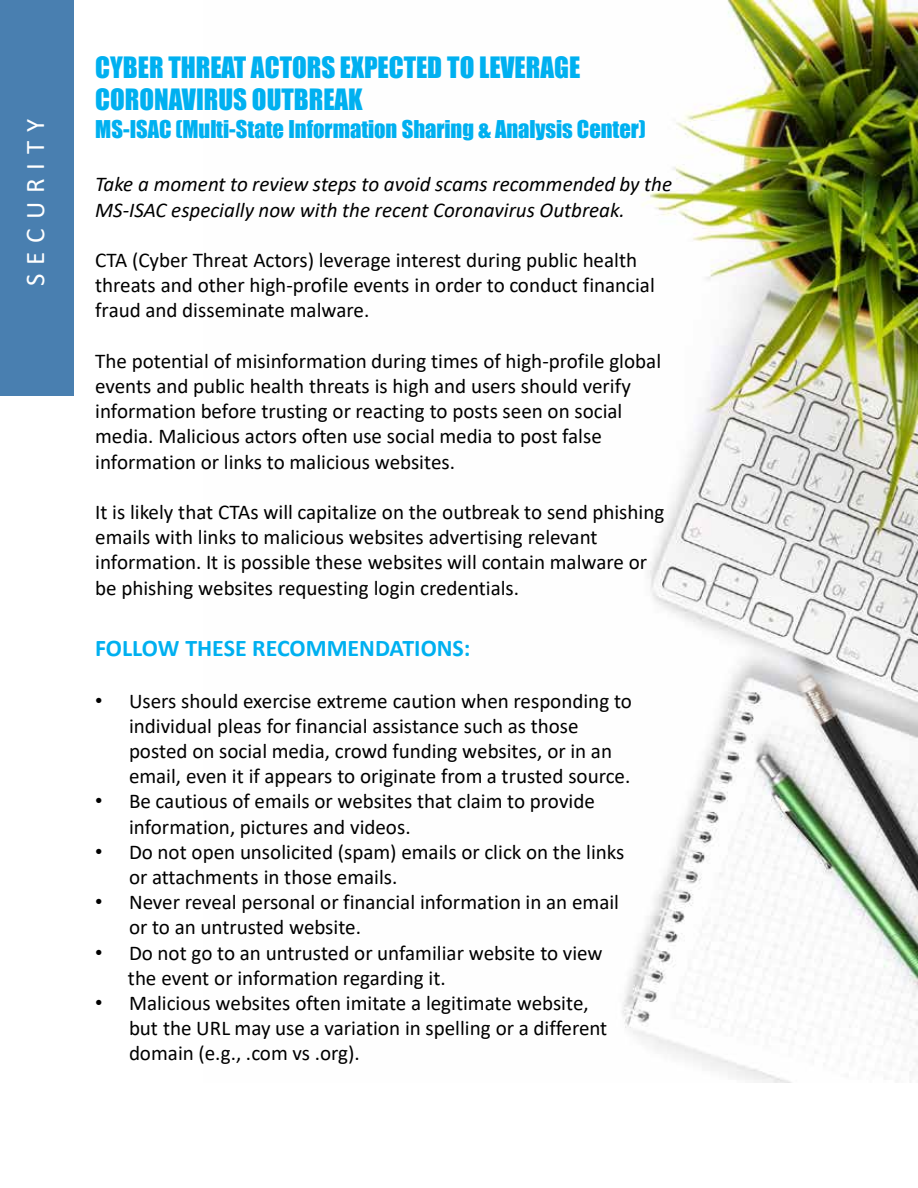
<style>
.page{position:relative;width:918px;height:1188px;background:#fff}
.page>*{position:absolute;margin:0;border:0;box-sizing:border-box;transform-origin:0 0}
.t1{font:27px/32.4px "Impact";color:#00b0f0}
.t2{font:27px "Calibri";letter-spacing:.33em;color:#fff}
.t3{font:700 24px "Calibri";color:#00b0f0}
.t4{font:22.5px "Impact";color:#00b0f0}
.t5{font:21.15px "Calibri";letter-spacing:-.005em;color:#000}
.t6{font:21px/25.2px "Calibri";color:#000}
.t7{font:italic 21px/25.2px "Calibri";color:#000}
.s1{font-family:"Arial"}
</style>
<div class="page">
<img style="left:622px;top:1px;width:296px;height:1082px">
<div style="left:0;top:0;width:74px;height:395px;background:#497fb0"></div>
<p class="t2" style="left:16px;top:286px;width:169px;rotate:-90deg">SECURITY</p>
<p class="t1" style="left:95px;top:50px;width:487px">CYBER THREAT ACTORS EXPECTED TO LEVERAGE<br>CORONAVIRUS OUTBREAK</p>
<p class="t4" style="left:95px;top:112px;width:552px">MS-ISAC (Multi-State Information Sharing &amp; Analysis Center)</p>
<p class="t7" style="left:95px;top:171px;width:578px">Take a moment to review steps to avoid scams recommended by the<br>MS-ISAC especially now with the recent Coronavirus Outbreak.</p>
<p class="t6" style="left:95px;top:247px;width:561px">CTA (Cyber Threat Actors) leverage interest during public health threats and other high-profile events in order to conduct financial fraud and disseminate malware.</p>
<p class="t6" style="left:95px;top:348px;width:567px">The potential of misinformation during times of high-profile global events and public health threats is high and users should verify information before trusting or reacting to posts seen on social media. Malicious actors often use social media to post false information or links to malicious websites.</p>
<p class="t6" style="left:95px;top:499px;width:571px">It is likely that CTAs will capitalize on the outbreak to send phishing emails with links to malicious websites advertising relevant information. It is possible these websites will contain malware or be phishing websites requesting login credentials.</p>
<p class="t3" style="left:95px;top:631px;width:377px">FOLLOW THESE RECOMMENDATIONS:</p>
<p class="t6" style="left:129px;top:687px;width:504px;text-indent:-34px"><span class="s1">•</span> Users should exercise extreme caution when responding to individual pleas for financial assistance such as those posted on social media, crowd funding websites, or in an email, even it if appears to originate from a trusted source.</p>
<p class="t6" style="left:129px;top:788px;width:467px;text-indent:-34px"><span class="s1">•</span> Be cautious of emails or websites that claim to provide information, pictures and videos.</p>
<p class="t6" style="left:129px;top:839px;width:497px;text-indent:-34px"><span class="s1">•</span> Do not open unsolicited (spam) emails or click on the links or attachments in those emails.</p>
<p class="t6" style="left:95px;top:889px;width:525px"><span class="s1">•</span> Never reveal personal or financial information in an email</p>
<p class="t5" style="left:129px;top:913px;width:234px">or to an untrusted website.</p>
<p class="t6" style="left:128px;top:940px;width:476px;text-indent:-33px"><span class="s1">•</span> Do not go to an untrusted or unfamiliar website to view the event or information regarding it.</p>
<p class="t6" style="left:129px;top:990px;width:480px;text-indent:-34px"><span class="s1">•</span> Malicious websites often imitate a legitimate website, but the URL may use a variation in spelling or a different domain (e.g., .com vs .org).</p>
</div>
